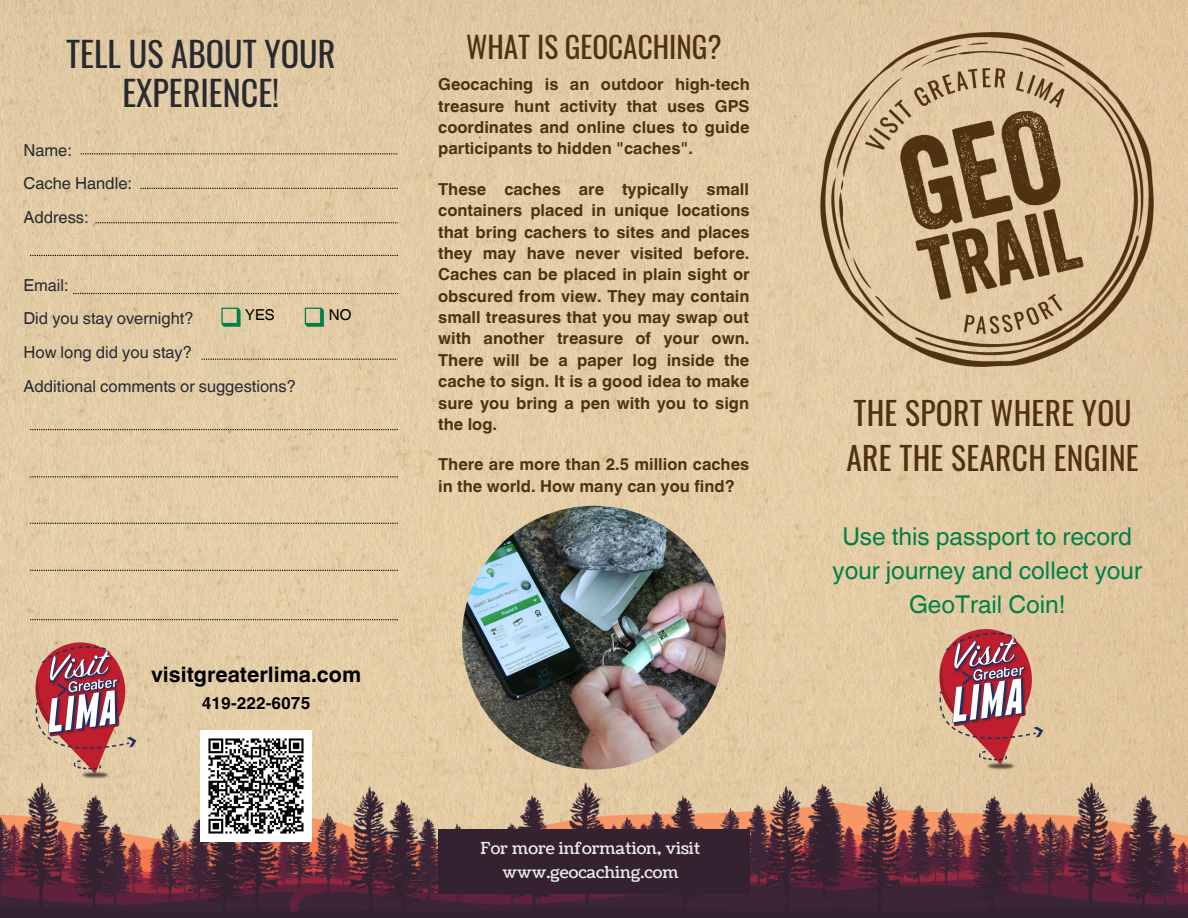
<style>
.page{position:relative;width:1188px;height:918px;background:#fff}
.page>*{position:absolute;margin:0;border:0;box-sizing:border-box;transform-origin:0 0}
.t1{font:34.05px/39.3px "Oswald";color:#282a30;text-align:center}
.t2{font:31.5px "Oswald";letter-spacing:.01em;color:#4f3211}
.t3{font:29.25px "Oswald";color:#4f3211}
.t4{font:24.6px/33.8px "Helvetica World";color:#02804a;text-align:center}
.t5{font:700 21.45px "Helvetica World";color:#000}
.t6{font:700 16.95px "Helvetica World";color:#000}
.t7{font:700 16.5px/21.3px "Helvetica World";color:#4f3211;text-align:justify}
.t8{font:16.5px "Helvetica World";color:#282a30}
.t9{font:16.5px/24.8px "Coustard";color:#ebebeb;text-align:center}
.t10{font:15px "Helvetica World";color:#000}
</style>
<div class="page">
<img style="left:0;top:0;width:1188px;height:918px">
<div style="left:438px;top:829px;width:312px;height:64px;background:#342231"></div>
<img style="left:5px;top:625px;width:166px;height:176px">
<img style="left:821px;top:33px;width:333px;height:334px">
<img style="left:462px;top:506px;width:264px;height:263px;border-radius:50%">
<img style="left:201px;top:731px;width:110px;height:110px">
<img style="left:909px;top:611px;width:170px;height:175px">
<svg style="left:81px;top:153px;width:317px;height:1px"></svg>
<svg style="left:140px;top:188px;width:258px;height:1px"></svg>
<svg style="left:95px;top:222px;width:303px;height:1px"></svg>
<svg style="left:30px;top:255px;width:368px;height:1px"></svg>
<svg style="left:30px;top:429px;width:368px;height:1px"></svg>
<svg style="left:30px;top:476px;width:368px;height:1px"></svg>
<svg style="left:30px;top:523px;width:368px;height:1px"></svg>
<svg style="left:30px;top:570px;width:368px;height:1px"></svg>
<svg style="left:30px;top:619px;width:368px;height:1px"></svg>
<svg style="left:221px;top:308px;width:20px;height:19px"></svg>
<svg style="left:305px;top:308px;width:19px;height:19px"></svg>
<svg style="left:202px;top:359px;width:196px;height:1px"></svg>
<svg style="left:73px;top:293px;width:325px;height:1px"></svg>
<p class="t1" style="left:66px;top:33px;width:271px">TELL US ABOUT YOUR<br>EXPERIENCE!</p>
<p class="t8" style="left:23px;top:140px;width:50px">Name:</p>
<p class="t8" style="left:23px;top:174px;width:110px">Cache Handle:</p>
<p class="t8" style="left:23px;top:208px;width:67px">Address:</p>
<p class="t8" style="left:23px;top:275px;width:47px">Email:</p>
<p class="t8" style="left:23px;top:309px;width:172px">Did you stay overnight?</p>
<p class="t8" style="left:23px;top:343px;width:170px">How long did you stay?</p>
<p class="t8" style="left:23px;top:376px;width:274px">Additional comments or suggestions?</p>
<p class="t10" style="left:245px;top:306px;width:31px">YES</p>
<p class="t10" style="left:329px;top:306px;width:24px">NO</p>
<p class="t5" style="left:151px;top:657px;width:211px">visitgreaterlima.com</p>
<p class="t6" style="left:202px;top:690px;width:110px">419-222-6075</p>
<p class="t3" style="left:466px;top:24px;width:257px">WHAT IS GEOCACHING?</p>
<p class="t7" style="left:438px;top:72px;width:313px">Geocaching is an outdoor high-tech treasure hunt activity that uses GPS coordinates and online clues to guide participants to hidden "caches".</p>
<p class="t7" style="left:438px;top:177px;width:313px">These caches are typically small containers placed in unique locations that bring cachers to sites and places they may have never visited before.<br>Caches can be placed in plain sight or obscured from view. They may contain small treasures that you may swap out with another treasure of your own.<br>There will be a paper log inside the cache to sign. It is a good idea to make sure you bring a pen with you to sign the log.</p>
<p class="t7" style="left:438px;top:452px;width:313px">There are more than 2.5 million caches in the world. How many can you find?</p>
<p class="t9" style="left:481px;top:836px;width:221px">For more information, visit www.geocaching.com</p>
<p class="t2" style="left:853px;top:389px;width:280px">THE SPORT WHERE YOU</p>
<p class="t2" style="left:846px;top:434px;width:294px">ARE THE SEARCH ENGINE</p>
<p class="t4" style="left:833px;top:520px;width:311px">Use this passport to record your journey and collect your<br>GeoTrail Coin!</p>
</div>
